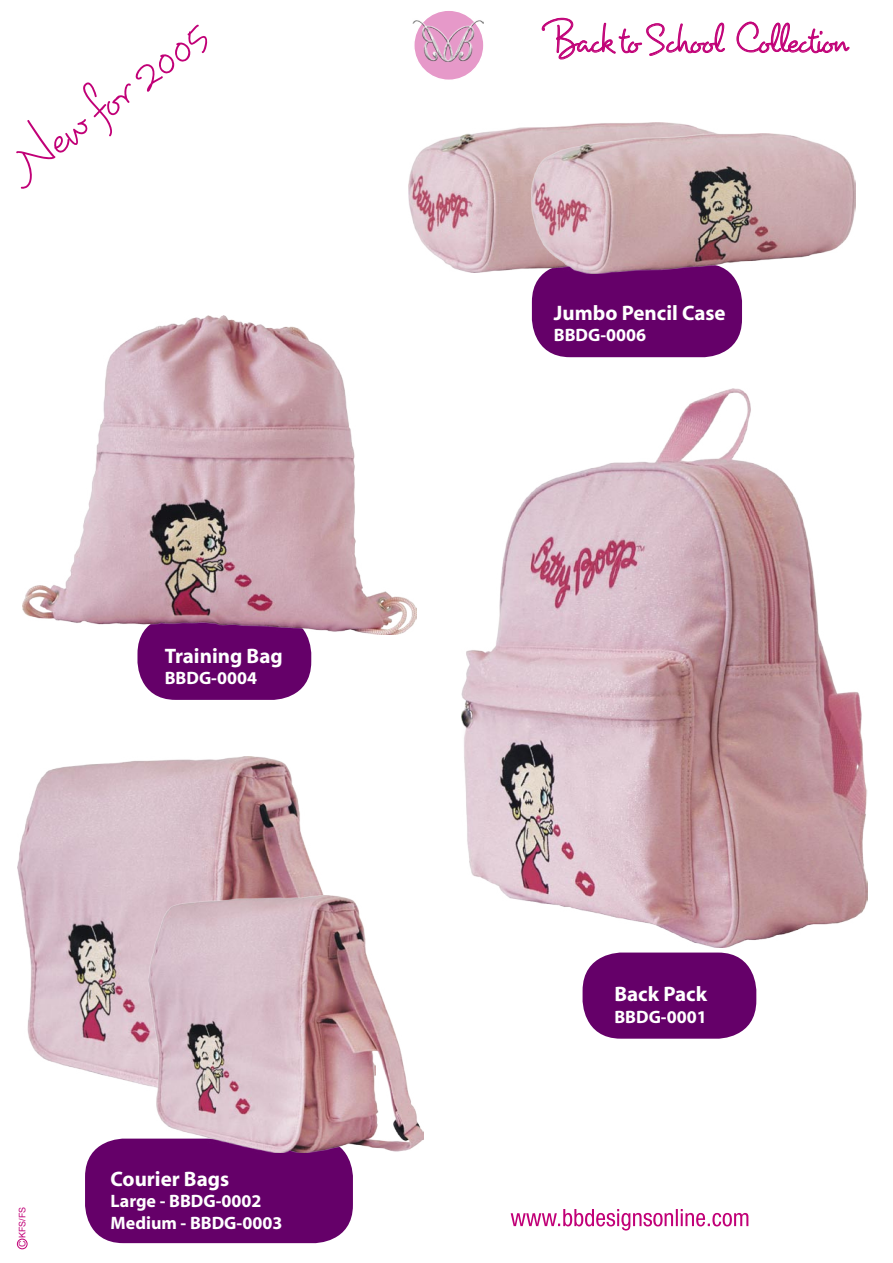
<style>
.page{position:relative;width:893px;height:1263px;background:#fff}
.page>*{position:absolute;margin:0;border:0;box-sizing:border-box;transform-origin:0 0}
.t1{font:52.5px "Dartangnon ITCTT";color:#c10077}
.t2{font:37.5px "Dartangnon ITCTT";color:#c10077}
.t3{font:700 21px "Myriad";color:#fff}
.t4{font:700 18px "Myriad";color:#fff}
.t5{font:9px "Arial";color:#c10077}
</style>
<div class="page">
<div style="left:17px;top:1239px;width:10px;height:10px;border:1px solid #c10077;border-radius:50%"></div>
<svg style="left:541px;top:18px;width:184px;height:42px"></svg>
<svg style="left:736px;top:22px;width:114px;height:32px"></svg>
<div style="left:414px;top:10px;width:70px;height:70px;background:#e699c9;border-radius:50%"></div>
<div style="left:413px;top:9px;width:72px;height:72px;border:2px solid #fff;border-radius:50%"></div>
<img style="left:413px;top:18px;width:70px;height:45px">
<svg style="left:511px;top:1209px;width:237px;height:21px"></svg>
<div style="left:532px;top:273px;width:210px;height:84px;background:#650069"></div>
<img style="left:408px;top:122px;width:307px;height:150px">
<img style="left:532px;top:133px;width:324px;height:140px">
<svg style="left:137px;top:634px;width:174px;height:66px;background:#6e0f72"></svg>
<img style="left:23px;top:316px;width:394px;height:318px">
<svg style="left:583px;top:952px;width:173px;height:87px;background:#721575"></svg>
<img style="left:462px;top:388px;width:405px;height:559px">
<div style="left:85px;top:1138px;width:268px;height:105px;background:#650069"></div>
<img style="left:17px;top:757px;width:307px;height:329px">
<img style="left:149px;top:895px;width:274px;height:257px">
<p class="t1" style="left:-3px;top:138px;width:231px;rotate:-36deg">New for 2005</p>
<p class="t3" style="left:165px;top:645px;width:119px">Training Bag</p>
<p class="t4" style="left:165px;top:669px;width:94px">BBDG-0004</p>
<p class="t5" style="left:16px;top:1247px;width:42px;rotate:-90deg">C KFS/FS</p>
<p class="t3" style="left:111px;top:1167px;width:120px">Courier Bags</p>
<p class="t4" style="left:111px;top:1192px;width:152px">Large - BBDG-0002</p>
<p class="t4" style="left:111px;top:1213px;width:173px">Medium - BBDG-0003</p>
<p class="t2" style="left:548px;top:16px;width:300px">Back to School Collection</p>
<p class="t3" style="left:554px;top:302px;width:173px">Jumbo Pencil Case</p>
<p class="t4" style="left:554px;top:326px;width:94px">BBDG-0006</p>
<p class="t3" style="left:614px;top:983px;width:94px">Back Pack</p>
<p class="t4" style="left:614px;top:1007px;width:94px">BBDG-0001</p>
</div>
